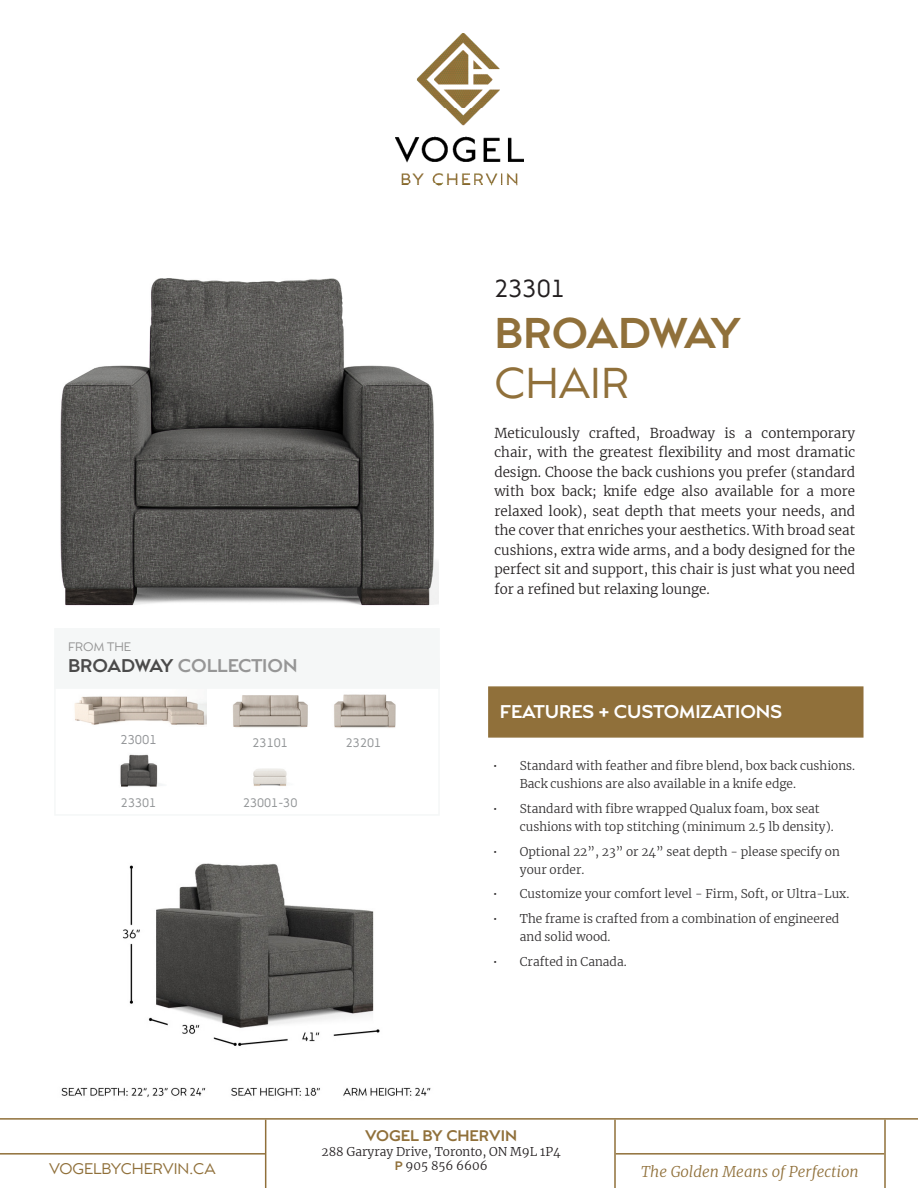
<style>
.page{position:relative;width:918px;height:1188px;background:#fff}
.page>*{position:absolute;margin:0;border:0;box-sizing:border-box;transform-origin:0 0}
.Product_Name{font:700 42px/50.4px "Capri Pro";letter-spacing:-.03em;color:#90703a}
.Product_Number{font:24px "Capri Pro";color:#231f20}
.t1{font:700 18px "Capri Pro";color:#fff}
.t2{font:700 18px "Capri Pro";color:#969696}
.t3{font:italic 300 15px "Merriweather";color:#90703a}
.t4{font:15px "Capri Pro";color:#90703a}
.t5{font:700 15px "Capri Pro";color:#90703a}
.Product_Description{font:300 13.5px/19.5px "Merriweather";color:#231f20;text-align:justify}
.t6{font:12.45px "Capri Pro";color:#939598}
.t7{font:300 12px/18px "Merriweather";color:#312f30}
.t8{font:300 12px "Merriweather";color:#231f20}
.t9{font:12px "Capri Pro";color:#919496}
.t10{font:12px "Capri Pro";color:#969696}
.s1{color:#4b4b4b}
.s2{font-weight:400}
.s3{font-family:"Capri Pro";font-weight:700;color:#90703a}
</style>
<div class="page">
<img style="left:61px;top:863px;width:370px;height:235px">
<img style="left:60px;top:278px;width:378px;height:328px">
<div style="left:488px;top:686px;width:376px;height:52px;background:#90703a;border:2px solid #90703a"></div>
<img style="left:395px;top:33px;width:129px;height:152px">
<hr style="left:0;top:1118px;width:918px;height:2px;background:#90703a">
<hr style="left:265px;top:1120px;width:1px;height:68px;background:#90703a">
<hr style="left:614px;top:1120px;width:2px;height:68px;background:#90703a">
<hr style="left:884px;top:1120px;width:2px;height:68px;background:#90703a">
<hr style="left:616px;top:1153px;width:268px;height:2px;background:#90703a">
<hr style="left:0;top:1153px;width:266px;height:2px;background:#90703a">
<img style="left:120px;top:754px;width:43px;height:33px">
<img style="left:253px;top:768px;width:34px;height:18px">
<img style="left:74px;top:696px;width:132px;height:29px">
<img style="left:233px;top:695px;width:75px;height:33px">
<img style="left:334px;top:694px;width:62px;height:34px">
<div style="left:54px;top:628px;width:386px;height:61px;background:#f5f7f7"></div>
<p class="t10" style="left:68px;top:639px;width:65px">FROM THE</p>
<p class="t2" style="left:68px;top:655px;width:231px"><span class="s1">BROADWAY</span> COLLECTION</p>
<p class="t6" style="left:120px;top:732px;width:38px">23001</p>
<p class="t9" style="left:253px;top:736px;width:37px">23101</p>
<p class="t9" style="left:346px;top:736px;width:37px">23201</p>
<p class="t9" style="left:121px;top:796px;width:37px">23301</p>
<p class="t9" style="left:243px;top:796px;width:56px">23001-30</p>
<p class="Product_Number" style="left:494px;top:274px;width:72px">23301</p>
<p class="Product_Name" style="left:494px;top:307px;width:248px">BROADWAY<br><span class="s2">CHAIR</span></p>
<p class="Product_Description" style="left:494px;top:423px;width:362px">Meticulously crafted, Broadway is a contemporary chair, with the greatest flexibility and most dramatic design. Choose the back cushions you prefer (standard with box back; knife edge also available for a more relaxed look), seat depth that meets your needs, and the cover that enriches your aesthetics. With broad seat cushions, extra wide arms, and a body designed for the perfect sit and support, this chair is just what you need for a refined but relaxing lounge.</p>
<p class="t1" style="left:500px;top:701px;width:284px">FEATURES + CUSTOMIZATIONS</p>
<p class="t7" style="left:520px;top:756px;width:337px;text-indent:-27px">• Standard with feather and fibre blend, box back cushions.<br>Back cushions are also available in a knife edge.</p>
<p class="t7" style="left:520px;top:799px;width:315px;text-indent:-27px">• Standard with fibre wrapped Qualux foam, box seat cushions with top stitching (minimum 2.5 lb density).</p>
<p class="t7" style="left:520px;top:842px;width:322px;text-indent:-27px">• Optional 22”, 23” or 24” seat depth - please specify on your order.</p>
<p class="t7" style="left:493px;top:885px;width:358px">• Customize your comfort level - Firm, Soft, or Ultra-Lux.</p>
<p class="t7" style="left:520px;top:909px;width:321px;text-indent:-27px">• The frame is crafted from a combination of engineered and solid wood.</p>
<p class="t7" style="left:493px;top:952px;width:135px">• Crafted in Canada.</p>
<p class="t5" style="left:365px;top:1127px;width:153px">VOGEL BY CHERVIN</p>
<p class="t8" style="left:322px;top:1143px;width:241px">288 Garyray Drive, Toronto, ON M9L 1P4</p>
<p class="t8" style="left:395px;top:1158px;width:94px"><span class="s3">P</span> 905 856 6606</p>
<p class="t4" style="left:49px;top:1159px;width:168px">VOGELBYCHERVIN.CA</p>
<p class="t3" style="left:641px;top:1161px;width:219px">The Golden Means of Perfection</p>
</div>
